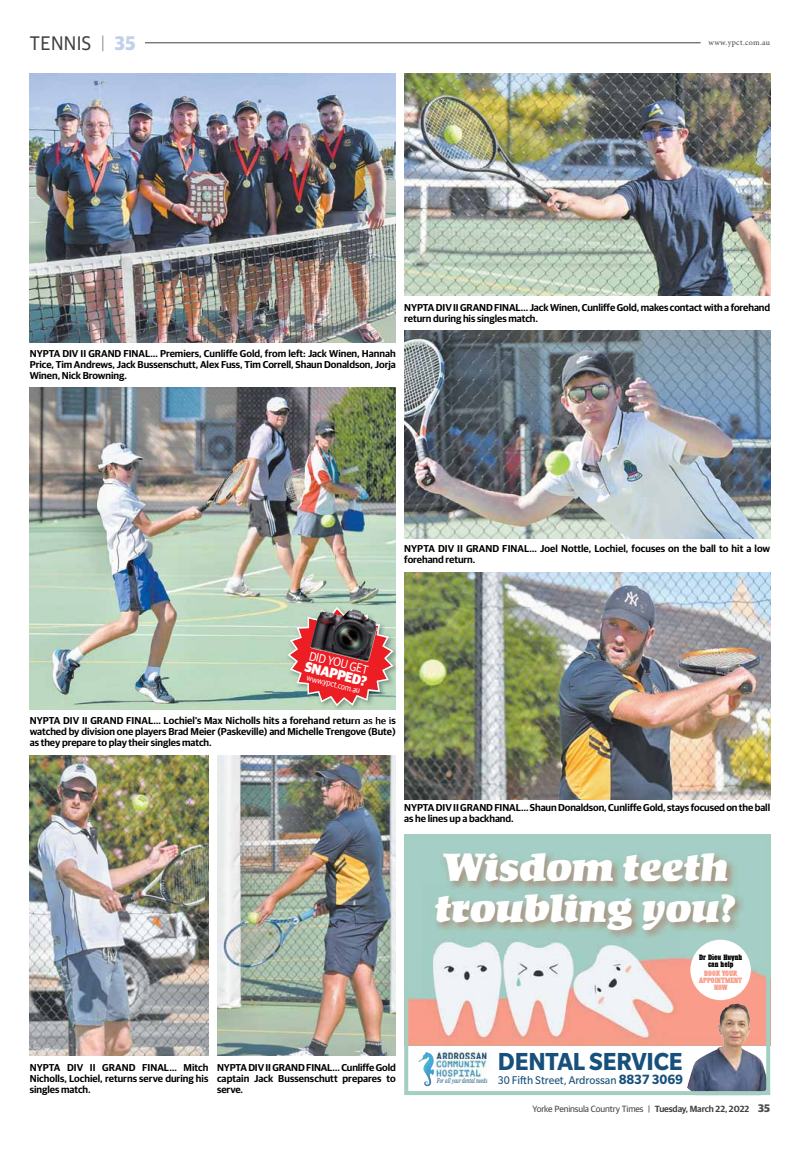
<style>
.page{position:relative;width:800px;height:1149px;background:#fff}
.page>*{position:absolute;margin:0;border:0;box-sizing:border-box;transform-origin:0 0}
.t1{font:38.6px/40.3px "Kompakt LT Std";color:#fff}
.t2{font:700 26.8px "Slate Pro";letter-spacing:-.005em;color:#17517b;scale:.96 1}
.t3{font:19.7px "Guardian Sans";letter-spacing:.02em;color:#414042;scale:.95 1}
.t4{font:700 19.7px "Guardian Sans";color:#c2d1eb;scale:.95 1}
.t5{font:900 14.2px "Guardian Sans";color:#fff;scale:.9 1}
.t6{font:12.5px "Guardian Sans";color:#fff;scale:.9 1}
.t7{font:12.2px "Slate Pro";color:#17517b;scale:.96 1}
.t8{font:600 10px/11px "Guardian Sans";letter-spacing:-.005em;color:#000;text-align:justify}
.t9{font:9px "Guardian Sans";letter-spacing:-.015em;color:#414042}
.t10{font:8.5px "Guardian Sans";color:#fff;scale:.9 1}
.t11{font:8px "Minion Pro";letter-spacing:.04em;color:#414042}
.t12{font:7.5px/7px "Anatole Display S Si";color:#f79c89;text-align:center}
.t13{font:7.5px/7px "Anatole Display S Si";color:#000;text-align:center}
.t14{font:italic 6.5px "Nimrod";color:#17517b;scale:.66 1}
.s1{font-weight:100;color:#414042}
.s2{font-weight:700;font-size:14.6px}
.s3{font-weight:600}
.s4{font-weight:700;font-size:11px;color:#4d4d4f}
</style>
<div class="page">
<hr style="left:113px;top:43px;width:587px;height:1px;background:#414042">
<div style="left:30px;top:34px;width:114px;height:20px;background:#fff"></div>
<img style="left:409px;top:838px;width:356px;height:207px">
<img style="left:435px;top:1050px;width:55px;height:27px">
<img style="left:418px;top:1052px;width:16px;height:33px">
<img style="left:687px;top:1003px;width:78px;height:86px">
<img style="left:409px;top:840px;width:356px;height:112px">
<div style="left:690px;top:939px;width:60px;height:60px;background:#fff;border-radius:50%"></div>
<div style="left:404px;top:833px;width:366px;height:261px;border:4px solid #a3cec2"></div>
<img style="left:30px;top:74px;width:365px;height:268px">
<img style="left:404px;top:74px;width:366px;height:221px">
<img style="left:404px;top:330px;width:366px;height:208px">
<img style="left:404px;top:572px;width:366px;height:227px">
<img style="left:30px;top:387px;width:365px;height:322px">
<img style="left:217px;top:755px;width:178px;height:299px">
<img style="left:30px;top:755px;width:178px;height:299px">
<img style="left:395px;top:613px;width:1px;height:84px">
<img style="left:314px;top:709px;width:78px;height:16px">
<img style="left:404px;top:615px;width:11px;height:47px">
<img style="left:270px;top:589px;width:125px;height:120px">
<svg style="left:287px;top:606px;width:106px;height:100px;background:#d17973"></svg>
<img style="left:310px;top:609px;width:69px;height:52px">
<p class="t4" style="left:101px;top:28px;width:38px"><span class="s1">|</span> 35</p>
<p class="t3" style="left:30px;top:29px;width:66px">TENNIS</p>
<p class="t11" style="left:708px;top:37px;width:63px">www.ypct.com.au</p>
<p class="t8" style="left:404px;top:302px;width:367px">NYPTA DIV II GRAND FINAL… Jack Winen, Cunliffe Gold, makes contact with a forehand return during his singles match.</p>
<p class="t8" style="left:30px;top:349px;width:367px">NYPTA DIV II GRAND FINAL… Premiers, Cunliffe Gold, from left: Jack Winen, Hannah Price, Tim Andrews, Jack Bussenschutt, Alex Fuss, Tim Correll, Shaun Donaldson, Jorja Winen, Nick Browning.</p>
<p class="t8" style="left:404px;top:544px;width:367px">NYPTA DIV II GRAND FINAL… Joel Nottle, Lochiel, focuses on the ball to hit a low forehand return.</p>
<p class="t6" style="left:311px;top:646px;width:69px;rotate:14deg">DID YOU GET</p>
<p class="t5" style="left:306px;top:661px;width:72px;rotate:14deg">SNAPPED?</p>
<p class="t10" style="left:308px;top:671px;width:62px;rotate:14deg">www.ypct.com.au</p>
<p class="t8" style="left:30px;top:716px;width:367px">NYPTA DIV II GRAND FINAL… Lochiel’s Max Nicholls hits a forehand return as he is watched by division one players Brad Meier (Paskeville) and Michelle Trengove (Bute) as they prepare to play their singles match.</p>
<p class="t8" style="left:404px;top:803px;width:367px">NYPTA DIV II GRAND FINAL… Shaun Donaldson, Cunliffe Gold, stays focused on the ball as he lines up a backhand.</p>
<p class="t1" style="left:435px;top:851px;width:302px">Wisdom teeth troubling you?</p>
<p class="t13" style="left:699px;top:954px;width:45px">Dr Dieu Huynh can help</p>
<p class="t12" style="left:699px;top:970px;width:44px">BOOK YOUR<br>APPOINTMENT<br>NOW</p>
<p class="t8" style="left:30px;top:1062px;width:180px">NYPTA DIV II GRAND FINAL… Mitch Nicholls, Lochiel, returns serve during his singles match.</p>
<p class="t8" style="left:217px;top:1062px;width:180px">NYPTA DIV II GRAND FINAL… Cunliffe Gold captain Jack Bussenschutt prepares to serve.</p>
<p class="t14" style="left:436px;top:1076px;width:78px">For all your dental needs</p>
<p class="t2" style="left:497px;top:1044px;width:194px">DENTAL SERVICE</p>
<p class="t7" style="left:497px;top:1072px;width:194px">30 Fifth Street, Ardrossan <span class="s2">8837 3069</span></p>
<p class="t9" style="left:532px;top:1102px;width:239px">Yorke Peninsula Country Times | <span class="s3">Tuesday, March 22, 2022</span> <span class="s4">35</span></p>
</div>
